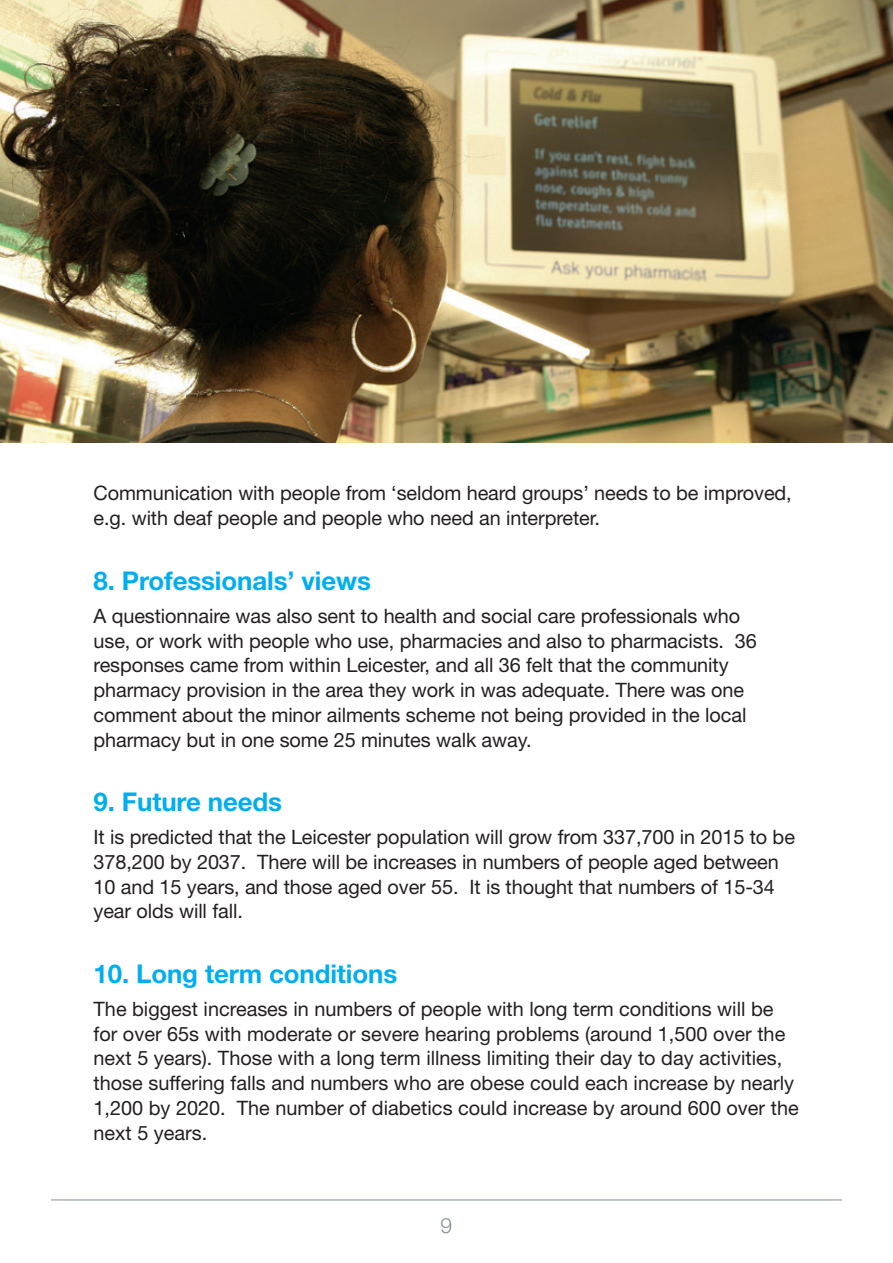
<style>
.page{position:relative;width:893px;height:1263px;background:#fff}
.page>*{position:absolute;margin:0;border:0;box-sizing:border-box;transform-origin:0 0}
.t1{font:700 25.8px "Helvetica Neue";letter-spacing:-.005em;color:#00aeef}
.t2{font:300 21px "Helvetica Neue";color:#848f96}
.t3{font:19.8px/24.8px "Helvetica Neue";letter-spacing:-.005em;color:#231f20}
</style>
<div class="page">
<hr style="left:51px;top:1199px;width:791px;height:1px;background:#848f96">
<img style="left:0;top:0;width:893px;height:442px">
<p class="t3" style="left:94px;top:481px;width:700px">Communication with people from ‘seldom heard groups’ needs to be improved, e.g. with deaf people and people who need an interpreter.</p>
<h1 class="t1" style="left:94px;top:564px;width:279px">8. Professionals’ views</h1>
<p class="t3" style="left:94px;top:603px;width:665px">A questionnaire was also sent to health and social care professionals who use, or work with people who use, pharmacies and also to pharmacists. 36 responses came from within Leicester, and all 36 felt that the community pharmacy provision in the area they work in was adequate. There was one comment about the minor ailments scheme not being provided in the local pharmacy but in one some 25 minutes walk away.</p>
<h1 class="t1" style="left:94px;top:786px;width:190px">9. Future needs</h1>
<p class="t3" style="left:94px;top:824px;width:703px">It is predicted that the Leicester population will grow from 337,700 in 2015 to be 378,200 by 2037. There will be increases in numbers of people aged between 10 and 15 years, and those aged over 55. It is thought that numbers of 15-34 year olds will fall.</p>
<h1 class="t1" style="left:94px;top:957px;width:305px">10. Long term conditions</h1>
<p class="t3" style="left:94px;top:996px;width:707px">The biggest increases in numbers of people with long term conditions will be for over 65s with moderate or severe hearing problems (around 1,500 over the next 5 years). Those with a long term illness limiting their day to day activities, those suffering falls and numbers who are obese could each increase by nearly 1,200 by 2020. The number of diabetics could increase by around 600 over the next 5 years.</p>
<p class="t2" style="left:441px;top:1212px;width:13px">9</p>
</div>
